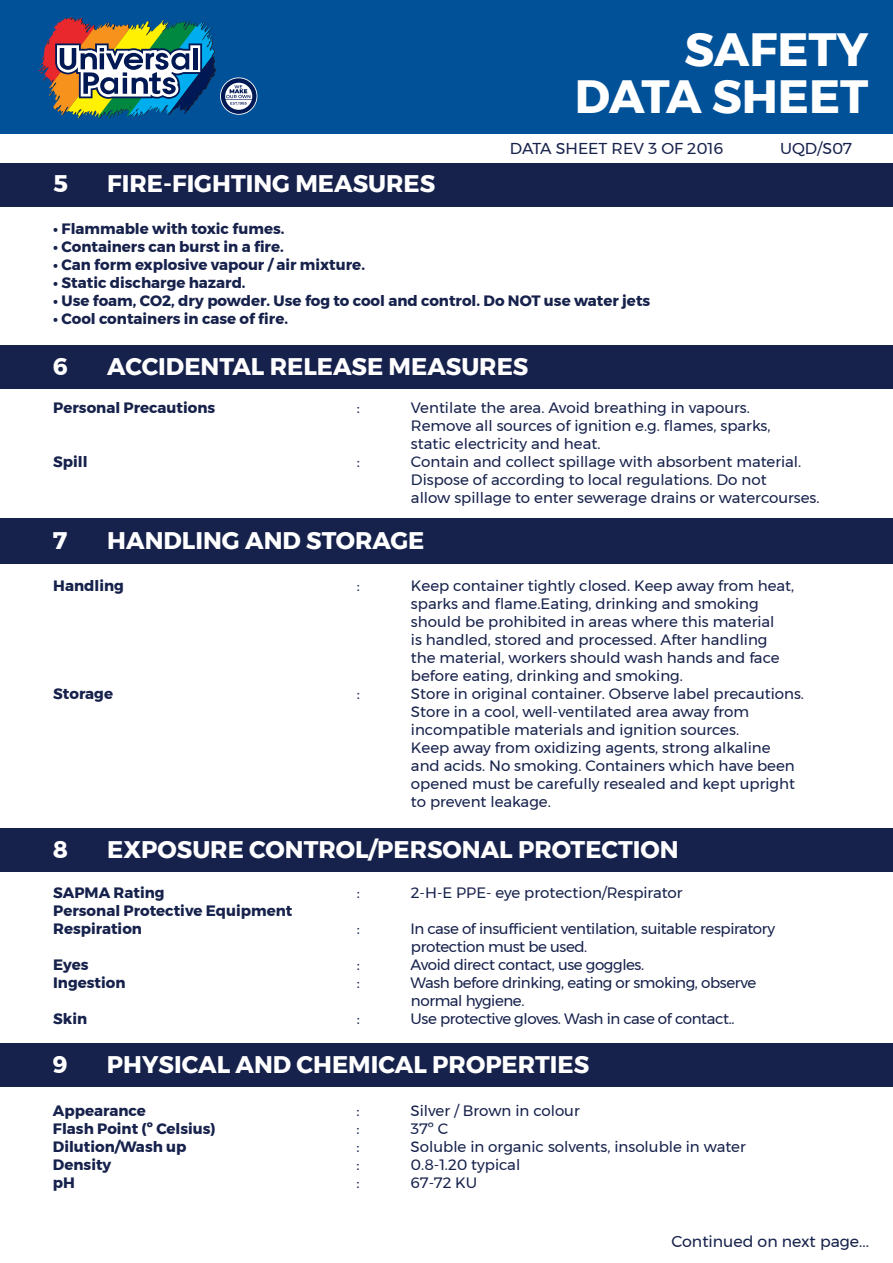
<style>
.page{position:relative;width:893px;height:1263px;background:#fff}
.page>*{position:absolute;margin:0;border:0;box-sizing:border-box;transform-origin:0 0}
.t1{font:700 46.5px/47px "Montserrat";color:#fff;text-align:right}
.t2{font:700 24px "Montserrat";color:#fff}
.t3{font:15.75px "Montserrat";color:#17224c}
.t4{font:15px/18px "Montserrat";color:#17224c}
.t5{font:700 15px/18px "Montserrat";color:#17224c}
.t6{font:15px/18px "Montserrat";letter-spacing:-.025em;color:#17224c}
</style>
<div class="page">
<div style="left:0;top:163px;width:893px;height:44px;background:#17224c"></div>
<div style="left:0;top:345px;width:893px;height:43px;background:#17224c"></div>
<div style="left:0;top:518px;width:893px;height:45px;background:#17224c"></div>
<div style="left:0;top:1042px;width:893px;height:44px;background:#17224c"></div>
<div style="left:0;top:827px;width:893px;height:44px;background:#17224c"></div>
<div style="left:0;top:0;width:893px;height:134px;background:#015198"></div>
<svg style="left:39px;top:17px;width:218px;height:102px"></svg>
<h2 class="t2" style="left:53px;top:165px;width:17px">5</h2>
<h2 class="t2" style="left:107px;top:165px;width:329px">FIRE-FIGHTING MEASURES</h2>
<h1 class="t1" style="left:575px;top:26px;width:295px">SAFETY<br>DATA SHEET</h1>
<p class="t3" style="left:510px;top:136px;width:215px">DATA SHEET REV 3 OF 2016</p>
<p class="t3" style="left:780px;top:136px;width:74px">UQD/S07</p>
<p class="t5" style="left:53px;top:220px;width:233px">• Flammable with toxic fumes.</p>
<p class="t5" style="left:53px;top:238px;width:232px">• Containers can burst in a fire.</p>
<p class="t5" style="left:53px;top:256px;width:313px">• Can form explosive vapour / air mixture.</p>
<p class="t5" style="left:53px;top:274px;width:194px">• Static discharge hazard.</p>
<p class="t5" style="left:53px;top:292px;width:598px">• Use foam, CO2, dry powder. Use fog to cool and control. Do NOT use water jets</p>
<p class="t5" style="left:53px;top:310px;width:236px">• Cool containers in case of fire.</p>
<h2 class="t2" style="left:53px;top:348px;width:17px">6</h2>
<h2 class="t2" style="left:107px;top:348px;width:423px">ACCIDENTAL RELEASE MEASURES</h2>
<p class="t5" style="left:53px;top:399px;width:163px">Personal Precautions</p>
<p class="t5" style="left:53px;top:453px;width:36px">Spill</p>
<p class="t4" style="left:357px;top:399px;width:5px">:</p>
<p class="t4" style="left:411px;top:399px;width:361px">Ventilate the area. Avoid breathing in vapours.<br>Remove all sources of ignition e.g. flames, sparks, static electricity and heat.</p>
<p class="t4" style="left:357px;top:453px;width:5px">:</p>
<p class="t4" style="left:411px;top:453px;width:410px">Contain and collect spillage with absorbent material.<br>Dispose of according to local regulations. Do not<br>allow spillage to enter sewerage drains or watercourses.</p>
<h2 class="t2" style="left:53px;top:521px;width:16px">7</h2>
<h2 class="t2" style="left:107px;top:521px;width:319px">HANDLING AND STORAGE</h2>
<p class="t5" style="left:53px;top:576px;width:72px">Handling</p>
<p class="t5" style="left:53px;top:684px;width:61px">Storage</p>
<p class="t4" style="left:357px;top:576px;width:5px">:</p>
<p class="t4" style="left:411px;top:576px;width:385px">Keep container tightly closed. Keep away from heat, sparks and flame.Eating, drinking and smoking should be prohibited in areas where this material<br>is handled, stored and processed. After handling the material, workers should wash hands and face before eating, drinking and smoking.</p>
<p class="t4" style="left:357px;top:684px;width:5px">:</p>
<p class="t4" style="left:411px;top:684px;width:394px">Store in original container. Observe label precautions.<br>Store in a cool, well-ventilated area away from incompatible materials and ignition sources.<br>Keep away from oxidizing agents, strong alkaline<br>and acids. No smoking. Containers which have been opened must be carefully resealed and kept upright to prevent leakage.</p>
<h2 class="t2" style="left:53px;top:830px;width:17px">8</h2>
<h2 class="t2" style="left:107px;top:830px;width:573px">EXPOSURE CONTROL/PERSONAL PROTECTION</h2>
<p class="t4" style="left:357px;top:884px;width:5px">:</p>
<p class="t4" style="left:411px;top:884px;width:273px">2-H-E PPE- eye protection/Respirator</p>
<p class="t4" style="left:357px;top:920px;width:5px">:</p>
<p class="t6" style="left:410px;top:920px;width:366px">In case of insufficient ventilation, suitable respiratory protection must be used.</p>
<p class="t4" style="left:357px;top:956px;width:5px">:</p>
<p class="t6" style="left:410px;top:956px;width:235px">Avoid direct contact, use goggles.</p>
<p class="t4" style="left:357px;top:974px;width:5px">:</p>
<p class="t6" style="left:410px;top:974px;width:347px">Wash before drinking, eating or smoking, observe normal hygiene.</p>
<p class="t4" style="left:357px;top:1010px;width:5px">:</p>
<p class="t6" style="left:410px;top:1010px;width:325px">Use protective gloves. Wash in case of contact..</p>
<p class="t5" style="left:53px;top:884px;width:241px">SAPMA Rating<br>Personal Protective Equipment<br>Respiration</p>
<p class="t5" style="left:53px;top:956px;width:74px">Eyes<br>Ingestion</p>
<p class="t5" style="left:53px;top:1010px;width:35px">Skin</p>
<h2 class="t2" style="left:53px;top:1045px;width:17px">9</h2>
<h2 class="t2" style="left:107px;top:1045px;width:484px">PHYSICAL AND CHEMICAL PROPERTIES</h2>
<p class="t5" style="left:53px;top:1101px;width:164px">Appearance<br>Flash Point (º Celsius)<br>Dilution/Wash up<br>Density<br>pH</p>
<p class="t4" style="left:357px;top:1101px;width:5px">:</p>
<p class="t4" style="left:411px;top:1101px;width:171px">Silver / Brown in colour</p>
<p class="t4" style="left:357px;top:1119px;width:5px">:</p>
<p class="t4" style="left:411px;top:1119px;width:39px">37º C</p>
<p class="t4" style="left:357px;top:1137px;width:5px">:</p>
<p class="t4" style="left:411px;top:1137px;width:337px">Soluble in organic solvents, insoluble in water</p>
<p class="t4" style="left:357px;top:1155px;width:5px">:</p>
<p class="t4" style="left:411px;top:1155px;width:111px">0.8-1.20 typical</p>
<p class="t4" style="left:357px;top:1173px;width:5px">:</p>
<p class="t4" style="left:411px;top:1173px;width:68px">67-72 KU</p>
<p class="t3" style="left:671px;top:1229px;width:199px">Continued on next page...</p>
</div>
